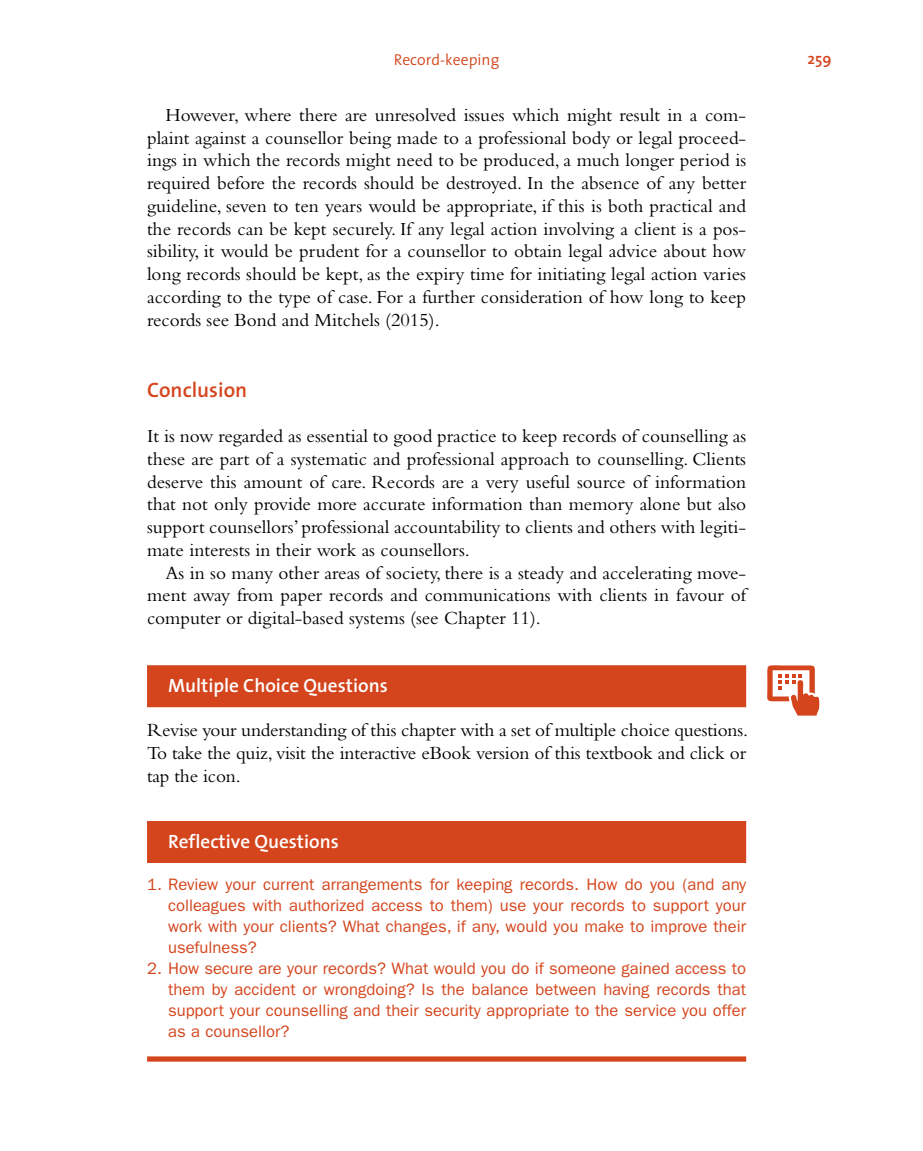
<style>
.page{position:relative;width:923px;height:1151px;background:#fff}
.page>*{position:absolute;margin:0;border:0;box-sizing:border-box;transform-origin:0 0}
.t1{font:600 21px "The Sans";color:#d4451d}
.t2{font:19.25px/22.8px "Bembo Std";color:#000;text-align:justify}
.t3{font:600 19.25px "The Sans";color:#fff}
.t4{font:16.62px/21px "ITC Franklin Gothic Std";color:#d4451d;text-align:justify}
.t5{font:300 15.75px "The Sans";color:#d4451d}
.t6{font:600 15.75px "The Sans";color:#d4451d}
</style>
<div class="page">
<div style="left:147px;top:665px;width:599px;height:42px;background:#d4451d"></div>
<div style="left:147px;top:821px;width:599px;height:42px;background:#d4451d"></div>
<div style="left:147px;top:1056px;width:599px;height:6px;background:#d4451d"></div>
<svg style="left:767px;top:665px;width:52px;height:51px"></svg>
<p class="t5" style="left:394px;top:47px;width:107px">Record-keeping</p>
<p class="t6" style="left:807px;top:46px;width:26px">259</p>
<p class="t2" style="left:147px;top:103px;width:601px;text-indent:18px">However, where there are unresolved issues which might result in a com&shy;plaint against a counsellor being made to a professional body or legal proceed&shy;ings in which the records might need to be produced, a much longer period is required before the records should be destroyed. In the absence of any better guideline, seven to ten years would be appropriate, if this is both practical and the records can be kept securely. If any legal action involving a client is a pos&shy;sibility, it would be prudent for a counsellor to obtain legal advice about how long records should be kept, as the expiry time for initiating legal action varies according to the type of case. For a further consideration of how long to keep records see Bond and Mitchels (2015).</p>
<p class="t1" style="left:147px;top:372px;width:102px">Conclusion</p>
<p class="t2" style="left:147px;top:424px;width:600px">It is now regarded as essential to good practice to keep records of counselling as</p>
<p class="t2" style="left:147px;top:447px;width:600px">these are part of a systematic and professional approach to counselling. Clients</p>
<p class="t2" style="left:147px;top:470px;width:600px">deserve this amount of care. Records are a very useful source of information</p>
<p class="t2" style="left:147px;top:493px;width:600px">that not only provide more accurate information than memory alone but also</p>
<p class="t2" style="left:147px;top:515px;width:600px">support counsellors’ professional accountability to clients and others with legiti-</p>
<p class="t2" style="left:147px;top:538px;width:324px">mate interests in their work as counsellors.</p>
<p class="t2" style="left:165px;top:561px;width:582px">As in so many other areas of society, there is a steady and accelerating move-</p>
<p class="t2" style="left:147px;top:584px;width:600px">ment away from paper records and communications with clients in favour of</p>
<p class="t2" style="left:147px;top:606px;width:395px">computer or digital-based systems (see Chapter 11).</p>
<p class="t3" style="left:168px;top:670px;width:221px">Multiple Choice Questions</p>
<p class="t2" style="left:147px;top:718px;width:602px">Revise your understanding of this chapter with a set of multiple choice questions.<br>To take the quiz, visit the interactive ebook version of this textbook and click or tap the icon.</p>
<p class="t3" style="left:168px;top:826px;width:172px">Reflective Questions</p>
<p class="t4" style="left:168px;top:874px;width:580px;text-indent:-21px">1. Review your current arrangements for keeping records. How do you (and any colleagues with authorized access to them) use your records to support your work with your clients? What changes, if any, would you make to improve their usefulness?</p>
<p class="t4" style="left:168px;top:958px;width:579px;text-indent:-21px">2. How secure are your records? What would you do if someone gained access to them by accident or wrongdoing? Is the balance between having records that support your counselling and their security appropriate to the service you offer as a counsellor?</p>
</div>
